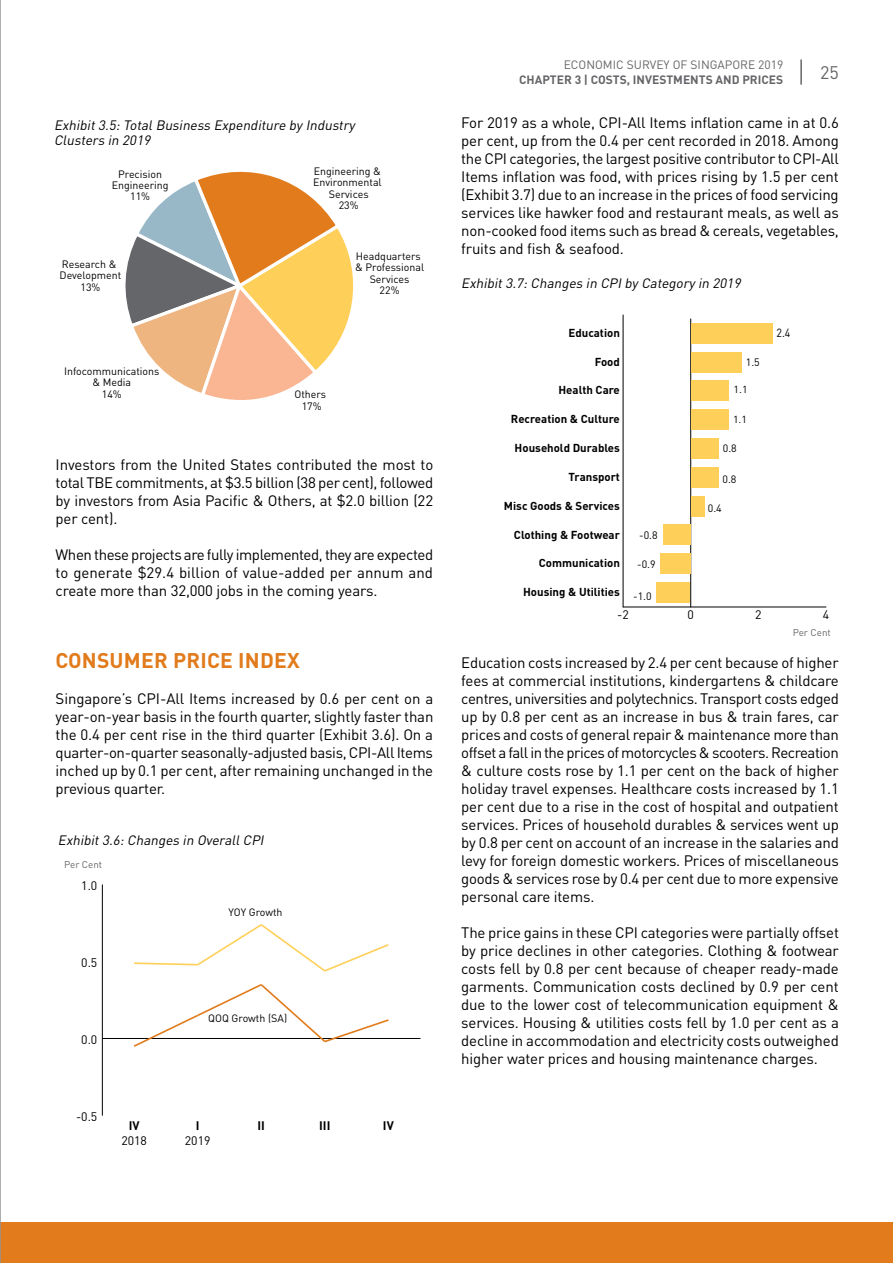
<style>
.page{position:relative;width:893px;height:1263px;background:#fff}
.page>*{position:absolute;margin:0;border:0;box-sizing:border-box;transform-origin:0 0}
.t1{font:700 21px "DIN Pro";letter-spacing:.01em;color:#e17b1c}
.t2{font:18px "DIN Pro";color:#656669}
.t3{font:15px/18px "DIN Pro";letter-spacing:-.01em;color:#000;text-align:justify}
.t4{font:italic 13.5px/15px "DIN Pro";color:#000}
.t5{font:12.3px "DIN Pro";color:#000}
.t6{font:700 12.3px "DIN Pro";color:#000}
.t7{font:700 12px "DIN Pro";color:#656669}
.t8{font:12px "DIN Pro";color:#656669}
.t9{font:11.85px "DIN Pro";color:#000;scale:.9 1}
.t10{font:700 11.4px "DIN Pro";color:#000}
.t11{font:10.8px "DIN Pro";color:#000}
.t12{font:10.65px/11.4px "DIN Pro";color:#000;text-align:center}
.t13{font:10.2px "DIN Pro";color:#000;scale:1.05 1}
.t14{font:9.75px "DIN Pro";color:#656669}
</style>
<div class="page">
<div style="left:0;top:1222px;width:893px;height:41px;background:#e17b1c"></div>
<svg style="left:125px;top:171px;width:229px;height:229px"></svg>
<hr style="left:102px;top:1038px;width:318px;height:1px;background:#000">
<hr style="left:102px;top:885px;width:1px;height:230px;background:#000">
<svg style="left:133px;top:984px;width:256px;height:63px"></svg>
<svg style="left:134px;top:924px;width:255px;height:48px"></svg>
<hr style="left:623px;top:315px;width:1px;height:292px;background:#000">
<hr style="left:623px;top:607px;width:203px;height:1px;background:#000">
<hr style="left:690px;top:319px;width:1px;height:288px;background:#000">
<div style="left:691px;top:323px;width:81px;height:21px;background:#ffd059"></div>
<div style="left:691px;top:352px;width:51px;height:20px;background:#ffd059"></div>
<div style="left:691px;top:380px;width:37px;height:21px;background:#ffd059"></div>
<div style="left:691px;top:409px;width:37px;height:21px;background:#ffd059"></div>
<div style="left:691px;top:438px;width:27px;height:21px;background:#ffd059"></div>
<div style="left:691px;top:467px;width:27px;height:21px;background:#ffd059"></div>
<div style="left:691px;top:496px;width:14px;height:20px;background:#ffd059"></div>
<div style="left:663px;top:525px;width:27px;height:20px;background:#ffd059"></div>
<div style="left:660px;top:553px;width:30px;height:21px;background:#ffd059"></div>
<div style="left:656px;top:582px;width:34px;height:21px;background:#ffd059"></div>
<hr style="left:0;top:0;width:1px;height:1263px;background:#939598">
<hr style="left:800px;top:59px;width:2px;height:26px;background:#656669">
<p class="t4" style="left:54px;top:117px;width:305px">Exhibit3.5:TotalBusiness Expenditure by Industry<br>Clusters in 2019</p>
<p class="t12" style="left:112px;top:168px;width:58px">Precision<br>Engineering<br>11%</p>
<p class="t12" style="left:313px;top:165px;width:70px">Engineering &amp;<br>Environmental<br>Services<br>23%</p>
<p class="t12" style="left:60px;top:258px;width:63px">Research &amp;<br>Development<br>13%</p>
<p class="t12" style="left:64px;top:365px;width:97px">Infocommunications &amp; Media<br>14%</p>
<p class="t12" style="left:355px;top:250px;width:71px">Headquarters &amp; Professional<br>Services<br>22%</p>
<p class="t12" style="left:295px;top:388px;width:33px">Others<br>17%</p>
<p class="t3" style="left:56px;top:455px;width:379px">Investors from the United States contributed the most to total TBE commitments, at $3.5 billion (38 per cent), followed by investors from Asia Pacific &amp; Others, at $2.0 billion (22 per cent).</p>
<p class="t3" style="left:56px;top:545px;width:379px">When these projects are fully implemented, they are expected to generate $29.4 billion of value-added per annum and create more than 32,000 jobs in the coming years.</p>
<h1 class="t1" style="left:56px;top:646px;width:246px">CONSUMER PRICE INDEX</h1>
<p class="t3" style="left:56px;top:689px;width:379px">Singapore’s CPI-All Items increased by 0.6 per cent on a year-on-year basis in the fourth quarter, slightly faster than the 0.4 per cent rise in the third quarter (Exhibit 3.6). On a quarter-on-quarter seasonally-adjusted basis, CPI-All Items inched up by 0.1 per cent, after remaining unchanged in the previous quarter.</p>
<p class="t4" style="left:58px;top:832px;width:210px">Exhibit3.6:Changes in OverallCPI</p>
<p class="t14" style="left:64px;top:858px;width:40px">Per Cent</p>
<p class="t5" style="left:81px;top:877px;width:18px">1.0</p>
<p class="t5" style="left:81px;top:954px;width:18px">0.5</p>
<p class="t5" style="left:81px;top:1031px;width:18px">0.0</p>
<p class="t12" style="left:229px;top:906px;width:56px">YOY Growth</p>
<p class="t12" style="left:208px;top:1012px;width:80px">QOQ Growth (SA)</p>
<p class="t5" style="left:76px;top:1108px;width:23px">-0.5</p>
<p class="t6" style="left:129px;top:1117px;width:12px">IV</p>
<p class="t6" style="left:196px;top:1117px;width:5px">I</p>
<p class="t6" style="left:258px;top:1117px;width:9px">II</p>
<p class="t6" style="left:319px;top:1117px;width:13px">III</p>
<p class="t6" style="left:383px;top:1117px;width:12px">IV</p>
<p class="t5" style="left:121px;top:1132px;width:27px">2018</p>
<p class="t5" style="left:185px;top:1132px;width:27px">2019</p>
<p class="t8" style="left:564px;top:57px;width:221px">ECONOMIC SURVEY OF SINGAPORE 2019</p>
<p class="t7" style="left:519px;top:71px;width:266px">CHAPTER 3 | COSTS, INVESTMENTS AND PRICES</p>
<p class="t2" style="left:820px;top:60px;width:20px">25</p>
<p class="t3" style="left:461px;top:113px;width:379px">For 2019 as a whole, CPI-All Items inflation came in at 0.6 per cent, up from the 0.4 per cent recorded in 2018. Among the CPI categories, the largest positive contributor to CPI-All Items inflation was food, with prices rising by 1.5 per cent (Exhibit 3.7) due to an increase in the prices of food servicing services like hawker food and restaurant meals, as well as non-cooked food items such as bread &amp; cereals, vegetables, fruits and fish &amp; seafood.</p>
<p class="t4" style="left:461px;top:275px;width:284px">Exhibit3.7:Changes in CPIby Category in 2019</p>
<p class="t10" style="left:568px;top:325px;width:53px">Education</p>
<p class="t9" style="left:776px;top:324px;width:17px">2.4</p>
<p class="t12" style="left:746px;top:356px;width:15px">1.5</p>
<p class="t13" style="left:734px;top:382px;width:15px">1.1</p>
<p class="t10" style="left:595px;top:354px;width:27px">Food</p>
<p class="t10" style="left:558px;top:383px;width:63px">Health Care</p>
<p class="t10" style="left:511px;top:411px;width:111px">Recreation &amp; Culture</p>
<p class="t10" style="left:515px;top:440px;width:107px">Household Durables</p>
<p class="t10" style="left:568px;top:469px;width:53px">Transport</p>
<p class="t10" style="left:504px;top:498px;width:118px">Misc Goods &amp; Services</p>
<p class="t10" style="left:514px;top:527px;width:107px">Clothing &amp; Footwear</p>
<p class="t10" style="left:539px;top:555px;width:83px">Communication</p>
<p class="t10" style="left:523px;top:584px;width:98px">Housing &amp; Utilities</p>
<p class="t11" style="left:639px;top:528px;width:20px">-0.8</p>
<p class="t12" style="left:637px;top:558px;width:20px">-0.9</p>
<p class="t12" style="left:633px;top:589px;width:20px">-1.0</p>
<p class="t13" style="left:733px;top:412px;width:15px">1.1</p>
<p class="t12" style="left:723px;top:442px;width:15px">0.8</p>
<p class="t12" style="left:723px;top:473px;width:15px">0.8</p>
<p class="t12" style="left:708px;top:502px;width:15px">0.4</p>
<p class="t5" style="left:617px;top:606px;width:13px">-2</p>
<p class="t5" style="left:687px;top:606px;width:8px">0</p>
<p class="t5" style="left:755px;top:606px;width:8px">2</p>
<p class="t5" style="left:823px;top:606px;width:8px">4</p>
<p class="t14" style="left:793px;top:626px;width:40px">Per Cent</p>
<p class="t3" style="left:461px;top:653px;width:379px">Education costs increased by 2.4 per cent because of higher fees at commercial institutions, kindergartens &amp; childcare centres, universities and polytechnics. Transport costs edged up by 0.8 per cent as an increase in bus &amp; train fares, car prices and costs of general repair &amp; maintenance more than offset a fall in the prices of motorcycles &amp; scooters. Recreation &amp; culture costs rose by 1.1 per cent on the back of higher holiday travel expenses. Healthcare costs increased by 1.1 per cent due to a rise in the cost of hospital and outpatient services. Prices of household durables &amp; services went up by 0.8 per cent on account of an increase in the salaries and levy for foreign domestic workers. Prices of miscellaneous goods &amp; services rose by 0.4 per cent due to more expensive personal care items.</p>
<p class="t3" style="left:461px;top:923px;width:379px">The price gains in these CPI categories were partially offset by price declines in other categories. Clothing &amp; footwear costs fell by 0.8 per cent because of cheaper ready-made garments. Communication costs declined by 0.9 per cent due to the lower cost of telecommunication equipment &amp; services. Housing &amp; utilities costs fell by 1.0 per cent as a decline in accommodation and electricity costs outweighed higher water prices and housing maintenance charges.</p>
</div>
